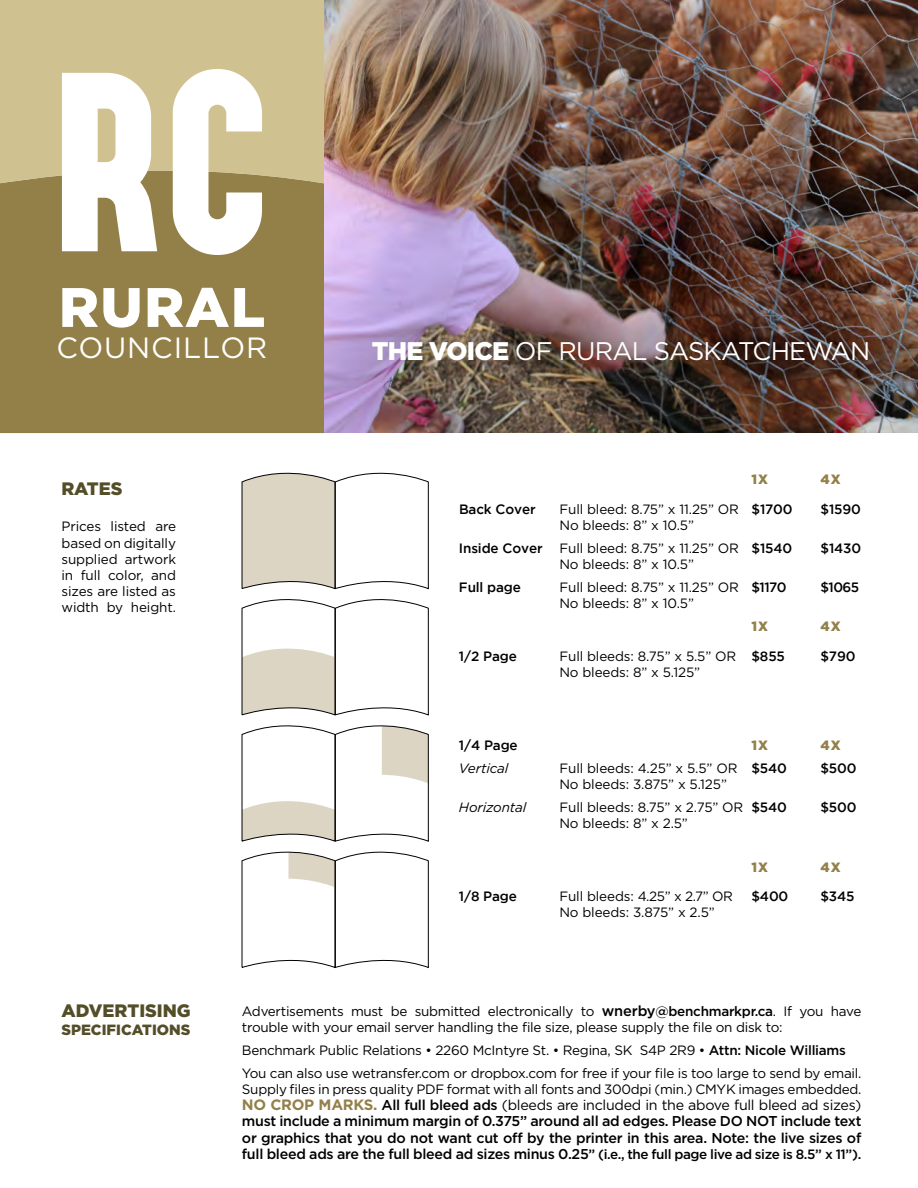
<style>
.page{position:relative;width:918px;height:1188px;background:#fff}
.page>*{position:absolute;margin:0;border:0;box-sizing:border-box;transform-origin:0 0}
.t1{font:900 55.5px "Gotham";letter-spacing:.03em;color:#fff}
.t2{font:29.25px "Gotham";letter-spacing:.03em;color:#fff}
.t3{font:25.5px "Gotham";letter-spacing:-.03em;color:#fff}
.t4{font:900 18px "Gotham";color:#534d28}
.t5{font:900 14.85px "Gotham";color:#534d28}
.t6{font:500 14.25px/16.2px "Gotham";letter-spacing:-.02em;color:#000;text-align:justify}
.t7{font:13.5px/16.2px "Gotham";letter-spacing:-.02em;color:#000}
.t8{font:500 13.5px "Gotham";letter-spacing:-.01em;color:#000}
.t9{font:italic 13.5px "Gotham";letter-spacing:-.01em;color:#000}
.t10{font:900 13.5px "Gotham";letter-spacing:.08em;color:#938049}
.s1{font-weight:900}
.s2{font-weight:500}
.s3{font-weight:500;font-size:14.7px}
.s4{font-weight:700;font-size:15px;color:#938049}
.s5{font-weight:400}
.s6{font-size:13.5px}
</style>
<div class="page">
<img style="left:324px;top:0;width:594px;height:433px">
<svg style="left:0;top:185px;width:324px;height:248px;background:#9f8e5e"></svg>
<svg style="left:0;top:0;width:324px;height:185px;fill:#d0c290"></svg>
<svg style="left:242px;top:472px;width:187px;height:496px"></svg>
<h1 class="t1" style="left:59px;top:275px;width:208px">RURAL</h1>
<h2 class="t2" style="left:57px;top:329px;width:212px">COUNCILLOR</h2>
<h3 class="t3" style="left:372px;top:334px;width:500px"><span class="s1">THE VOICE</span> OF RURAL SASKATCHEWAN</h3>
<h3 class="t4" style="left:62px;top:478px;width:63px">RATES</h3>
<p class="t7" style="left:62px;top:518px;width:116px;text-align:justify">Prices listed are based on digitally supplied artwork in full color, and sizes are listed as width by height.</p>
<h3 class="t4" style="left:62px;top:1000px;width:131px">ADVERTISING</h3>
<p class="t5" style="left:62px;top:1021px;width:130px">SPECIFICATIONS</p>
<p class="t10" style="left:752px;top:472px;width:18px">1X</p>
<p class="t10" style="left:821px;top:472px;width:22px">4X</p>
<p class="t8" style="left:459px;top:501px;width:78px">Back Cover</p>
<p class="t7" style="left:559px;top:501px;width:235px">Full bleed: 8.75” x 11.25” OR <span class="s2">$1700</span></p>
<p class="t8" style="left:820px;top:501px;width:42px">$1590</p>
<p class="t7" style="left:559px;top:517px;width:136px">No bleeds: 8” x 10.5”</p>
<p class="t8" style="left:459px;top:540px;width:85px">Inside Cover</p>
<p class="t7" style="left:559px;top:540px;width:234px">Full bleed: 8.75” x 11.25” OR <span class="s2">$1540</span></p>
<p class="t8" style="left:820px;top:540px;width:42px">$1430</p>
<p class="t7" style="left:559px;top:556px;width:136px">No bleeds: 8” x 10.5”</p>
<p class="t8" style="left:459px;top:580px;width:64px">Full page</p>
<p class="t7" style="left:559px;top:579px;width:229px">Full bleed: 8.75” x 11.25” OR <span class="s2">$1170</span></p>
<p class="t8" style="left:820px;top:580px;width:40px">$1065</p>
<p class="t7" style="left:559px;top:595px;width:136px">No bleeds: 8” x 10.5”</p>
<p class="t10" style="left:751px;top:619px;width:18px">1X</p>
<p class="t10" style="left:820px;top:619px;width:22px">4X</p>
<p class="t8" style="left:459px;top:648px;width:59px">1/2 Page</p>
<p class="t7" style="left:559px;top:648px;width:227px">Full bleeds: 8.75” x 5.5” OR <span class="s2">$855</span></p>
<p class="t8" style="left:820px;top:648px;width:37px">$790</p>
<p class="t7" style="left:559px;top:664px;width:142px">No bleeds: 8” x 5.125”</p>
<p class="t8" style="left:459px;top:738px;width:60px">1/4 Page</p>
<p class="t10" style="left:751px;top:737px;width:18px">1X</p>
<p class="t10" style="left:820px;top:737px;width:22px">4X</p>
<p class="t9" style="left:459px;top:760px;width:51px">Vertical</p>
<p class="t7" style="left:559px;top:760px;width:229px">Full bleeds: 4.25” x 5.5” OR <span class="s2">$540</span></p>
<p class="t8" style="left:820px;top:761px;width:38px">$500</p>
<p class="t7" style="left:559px;top:776px;width:169px">No bleeds: 3.875” x 5.125”</p>
<p class="t9" style="left:459px;top:799px;width:69px">Horizontal</p>
<p class="t7" style="left:559px;top:799px;width:229px">Full bleeds: 8.75” x 2.75” OR <span class="s2">$540</span></p>
<p class="t8" style="left:820px;top:800px;width:38px">$500</p>
<p class="t7" style="left:559px;top:815px;width:130px">No bleeds: 8” x 2.5”</p>
<p class="t10" style="left:751px;top:859px;width:18px">1X</p>
<p class="t10" style="left:820px;top:859px;width:22px">4X</p>
<p class="t8" style="left:459px;top:889px;width:60px">1/8 Page</p>
<p class="t7" style="left:559px;top:888px;width:175px">Full bleeds: 4.25” x 2.7” OR</p>
<p class="t8" style="left:751px;top:889px;width:39px">$400</p>
<p class="t8" style="left:820px;top:889px;width:36px">$345</p>
<p class="t7" style="left:559px;top:904px;width:157px">No bleeds: 3.875” x 2.5”</p>
<p class="t7" style="left:242px;top:1003px;width:621px">Advertisements must be submitted electronically to <span class="s3">wnerby</span><span class="s2">@benchmarkpr.ca</span>. If you have trouble with your email server handling the file size, please supply the file on disk to:</p>
<p class="t7" style="left:242px;top:1038px;width:621px;line-height:23px">Benchmark Public Relations • 2260 McIntyre St. • Regina, SK S4P 2R9 • <span class="s2">Attn: Nicole Williams<br></span>You can also use wetransfer.com or dropbox.com for free if your file is too large to send by email.</p>
<p class="t7" style="left:242px;top:1081px;width:621px">Supply files in press quality PDF format with all fonts and 300dpi (min.) CMYK images embedded.</p>
<p class="t6" style="left:242px;top:1097px;width:621px"><span class="s4">NO CROP MARKS.</span> All full bleed ads <span class="s5">(bleeds are included in the above full bleed ad sizes) </span>must include a minimum margin of 0.375” around all ad edges. Please DO NOT include text or graphics that you do not want cut off by the printer in this area. Note: the live sizes of full bleed ads are the full bleed ad sizes minus 0.25<span class="s6">” (i.e., the full page live ad size is 8.5” x 11”).</span></p>
</div>
